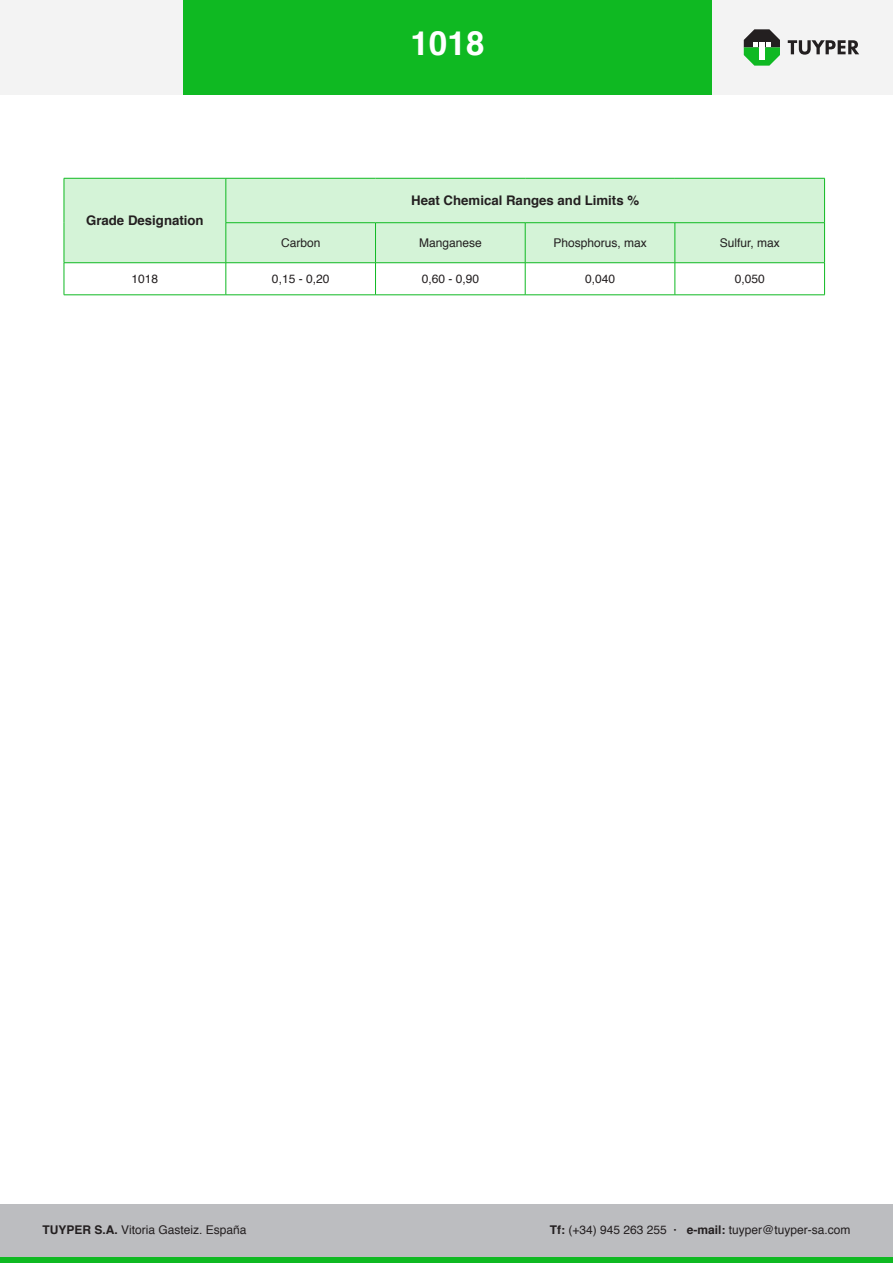
<style>
.page{position:relative;width:893px;height:1263px;background:#fff}
.page>*{position:absolute;margin:0;border:0;box-sizing:border-box;transform-origin:0 0}
.t1{font:700 33.3px "Helvetica";color:#fff}
.t2{font:700 13.2px "Helvetica";color:#231f20}
.t3{font:12px "Helvetica";color:#231f20}
.s1{font-weight:700}
</style>
<div class="page">
<div style="left:711px;top:0;width:182px;height:95px;background:#f3f3f3"></div>
<div style="left:0;top:0;width:183px;height:95px;background:#f3f3f3"></div>
<svg style="left:744px;top:29px;width:36px;height:37px"></svg>
<svg style="left:788px;top:40px;width:71px;height:15px"></svg>
<div style="left:183px;top:0;width:528px;height:95px;background:#0fb922"></div>
<div style="left:65px;top:179px;width:759px;height:83px;background:#d4f3d7"></div>
<hr style="left:226px;top:263px;width:1px;height:32px;background:#0fb922">
<hr style="left:375px;top:263px;width:1px;height:32px;background:#0fb922">
<hr style="left:525px;top:263px;width:1px;height:32px;background:#0fb922">
<hr style="left:675px;top:263px;width:1px;height:32px;background:#0fb922">
<hr style="left:824px;top:263px;width:1px;height:32px;background:#0fb922">
<hr style="left:824px;top:178px;width:1px;height:45px;background:#0fb922">
<hr style="left:375px;top:223px;width:1px;height:40px;background:#0fb922">
<hr style="left:525px;top:223px;width:1px;height:40px;background:#0fb922">
<hr style="left:675px;top:223px;width:1px;height:40px;background:#0fb922">
<hr style="left:824px;top:223px;width:1px;height:40px;background:#0fb922">
<hr style="left:226px;top:178px;width:1px;height:45px;background:#0fb922">
<hr style="left:226px;top:223px;width:1px;height:40px;background:#0fb922">
<hr style="left:64px;top:295px;width:162px;height:1px;background:#0fb922">
<hr style="left:226px;top:295px;width:149px;height:1px;background:#0fb922">
<hr style="left:375px;top:295px;width:150px;height:1px;background:#0fb922">
<hr style="left:525px;top:295px;width:150px;height:1px;background:#0fb922">
<hr style="left:675px;top:295px;width:150px;height:1px;background:#0fb922">
<hr style="left:226px;top:262px;width:149px;height:1px;background:#0fb922">
<hr style="left:375px;top:262px;width:150px;height:1px;background:#0fb922">
<hr style="left:525px;top:262px;width:150px;height:1px;background:#0fb922">
<hr style="left:675px;top:262px;width:150px;height:1px;background:#0fb922">
<hr style="left:64px;top:263px;width:1px;height:32px;background:#0fb922">
<hr style="left:64px;top:178px;width:162px;height:1px;background:#0fba21">
<hr style="left:64px;top:178px;width:1px;height:45px;background:#0fba21">
<hr style="left:226px;top:178px;width:149px;height:1px;background:#0fba21">
<hr style="left:375px;top:178px;width:150px;height:1px;background:#0fba21">
<hr style="left:525px;top:178px;width:150px;height:1px;background:#0fba21">
<hr style="left:675px;top:178px;width:150px;height:1px;background:#0fba21">
<hr style="left:64px;top:223px;width:1px;height:40px;background:#0fba21">
<hr style="left:226px;top:222px;width:149px;height:1px;background:#0fba21">
<hr style="left:375px;top:222px;width:150px;height:1px;background:#0fba21">
<hr style="left:525px;top:222px;width:150px;height:1px;background:#0fba21">
<hr style="left:675px;top:222px;width:149px;height:1px;background:#0fba21">
<hr style="left:64px;top:262px;width:162px;height:1px;background:#0fb922">
<div style="left:0;top:1204px;width:893px;height:59px;background:#bcbdc0"></div>
<div style="left:0;top:1257px;width:892px;height:6px;background:#0fb922"></div>
<p class="t1" style="left:410px;top:16px;width:76px">1018</p>
<p class="t2" style="left:86px;top:210px;width:119px">Grade Designation</p>
<p class="t2" style="left:411px;top:190px;width:229px">Heat Chemical Ranges and Limits %</p>
<p class="t3" style="left:281px;top:234px;width:41px">Carbon</p>
<p class="t3" style="left:419px;top:234px;width:64px">Manganese</p>
<p class="t3" style="left:553px;top:234px;width:95px">Phosphorus, max</p>
<p class="t3" style="left:720px;top:234px;width:62px">Sulfur, max</p>
<p class="t3" style="left:132px;top:270px;width:28px">1018</p>
<p class="t3" style="left:272px;top:270px;width:59px">0,15 - 0,20</p>
<p class="t3" style="left:422px;top:270px;width:59px">0,60 - 0,90</p>
<p class="t3" style="left:585px;top:270px;width:32px">0,040</p>
<p class="t3" style="left:735px;top:270px;width:32px">0,050</p>
<p class="t3" style="left:43px;top:1220px;width:205px"><span class="s1">TUYPER S.A.</span> Vitoria Gasteiz. España</p>
<p class="t3" style="left:550px;top:1220px;width:302px"><span class="s1">Tf:</span> (+34) 945 263 255 <span class="s1">· e-mail:</span> tuyper@tuyper-sa.com</p>
</div>
